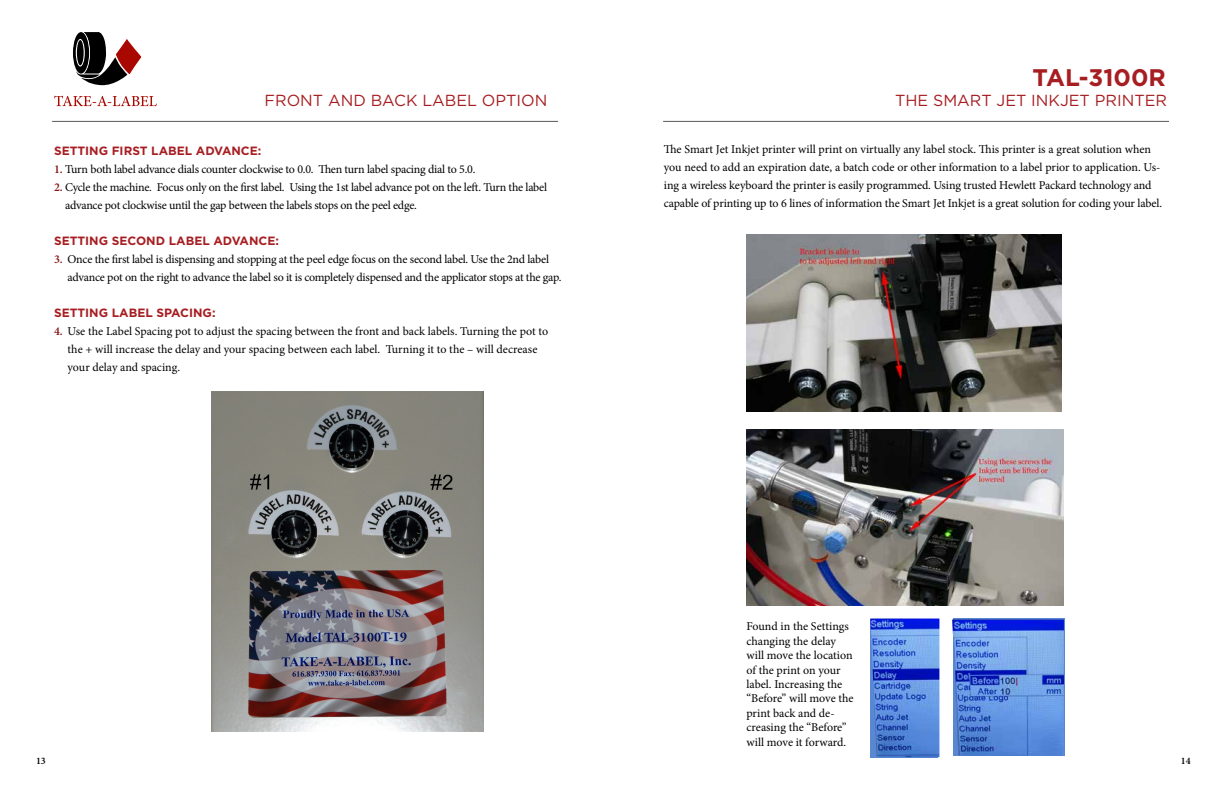
<style>
.page{position:relative;width:1224px;height:792px;background:#fff}
.page>*{position:absolute;margin:0;border:0;box-sizing:border-box;transform-origin:0 0}
.t1{font:700 24px "Gotham HTF";color:#a71e22}
.t2{font:16px "Gotham HTF";color:#a71e22}
.t3{font:12px/14.4px "Minion Pro";letter-spacing:-.01em;color:#000}
.t4{font:700 12px "Gotham HTF";color:#a71e22}
.t5{font:600 10px "Minion Pro";color:#000}
.s1{font-weight:600;color:#861215}
</style>
<div class="page">
<svg style="left:54px;top:96px;width:103px;height:10px"></svg>
<svg style="left:73px;top:32px;width:16px;height:42px"></svg>
<svg style="left:74px;top:32px;width:68px;height:54px"></svg>
<hr style="left:52px;top:121px;width:506px;height:1px;background:#58595b">
<hr style="left:663px;top:121px;width:506px;height:1px;background:#58595b">
<img style="left:747px;top:235px;width:315px;height:177px">
<img style="left:747px;top:429px;width:316px;height:176px">
<img style="left:870px;top:619px;width:69px;height:138px">
<svg style="left:953px;top:619px;width:112px;height:137px"></svg>
<img style="left:952px;top:620px;width:112px;height:135px">
<img style="left:212px;top:392px;width:272px;height:339px">
<h2 class="t2" style="left:265px;top:92px;width:284px">FRONT AND BACK LABEL OPTION</h2>
<p class="t4" style="left:54px;top:143px;width:209px">SETTING FIRST LABEL ADVANCE:</p>
<p class="t3" style="left:54px;top:162px;width:423px"><span class="s1">1.</span> Turn both label advance dials counter clockwise to 0.0. Then turn label spacing dial to 5.0.</p>
<p class="t3" style="left:65px;top:178px;width:483px;line-height:18px;text-indent:-11px"><span class="s1">2.</span> Cycle the machine. Focus only on the first label. Using the 1st label advance pot on the left. Turn the label advance pot clockwise until the gap between the labels stops on the peel edge.</p>
<p class="t4" style="left:54px;top:233px;width:226px">SETTING SECOND LABEL ADVANCE:</p>
<p class="t3" style="left:68px;top:250px;width:495px;line-height:18px;text-indent:-14px"><span class="s1">3.</span> Once the first label is dispensing and stopping at the peel edge focus on the second label. Use the 2nd label advance pot on the right to advance the label so it is completely dispensed and the applicator stops at the gap.</p>
<p class="t4" style="left:54px;top:305px;width:163px">SETTING LABEL SPACING:</p>
<p class="t3" style="left:68px;top:322px;width:482px;line-height:18px;text-indent:-14px"><span class="s1">4.</span> Use the Label Spacing pot to adjust the spacing between the front and back labels. Turning the pot to the + will increase the delay and your spacing between each label. Turning it to the – will decrease your delay and spacing.</p>
<h1 class="t1" style="left:1033px;top:64px;width:135px">TAL-3100R</h1>
<h2 class="t2" style="left:895px;top:92px;width:273px">THE SMART JET INKJET PRINTER</h2>
<p class="t3" style="left:664px;top:140px;width:500px;line-height:18px">The Smart Jet Inkjet printer will print on virtually any label stock. This printer is a great solution when you need to add an expiration date, a batch code or other information to a label prior to application. Us&shy;ing a wireless keyboard the printer is easily programmed. Using trusted Hewlett Packard technology and capable of printing up to 6 lines of information the Smart Jet Inkjet is a great solution for coding your label.</p>
<p class="t3" style="left:746px;top:619px;width:109px">Found in the Settings changing the delay will move the location of the print on your label. Increasing the “Before” will move the print back and de&shy;creasing the “Before” will move it forward.</p>
<p class="t5" style="left:36px;top:754px;width:11px">13</p>
<p class="t5" style="left:1181px;top:754px;width:11px">14</p>
</div>
